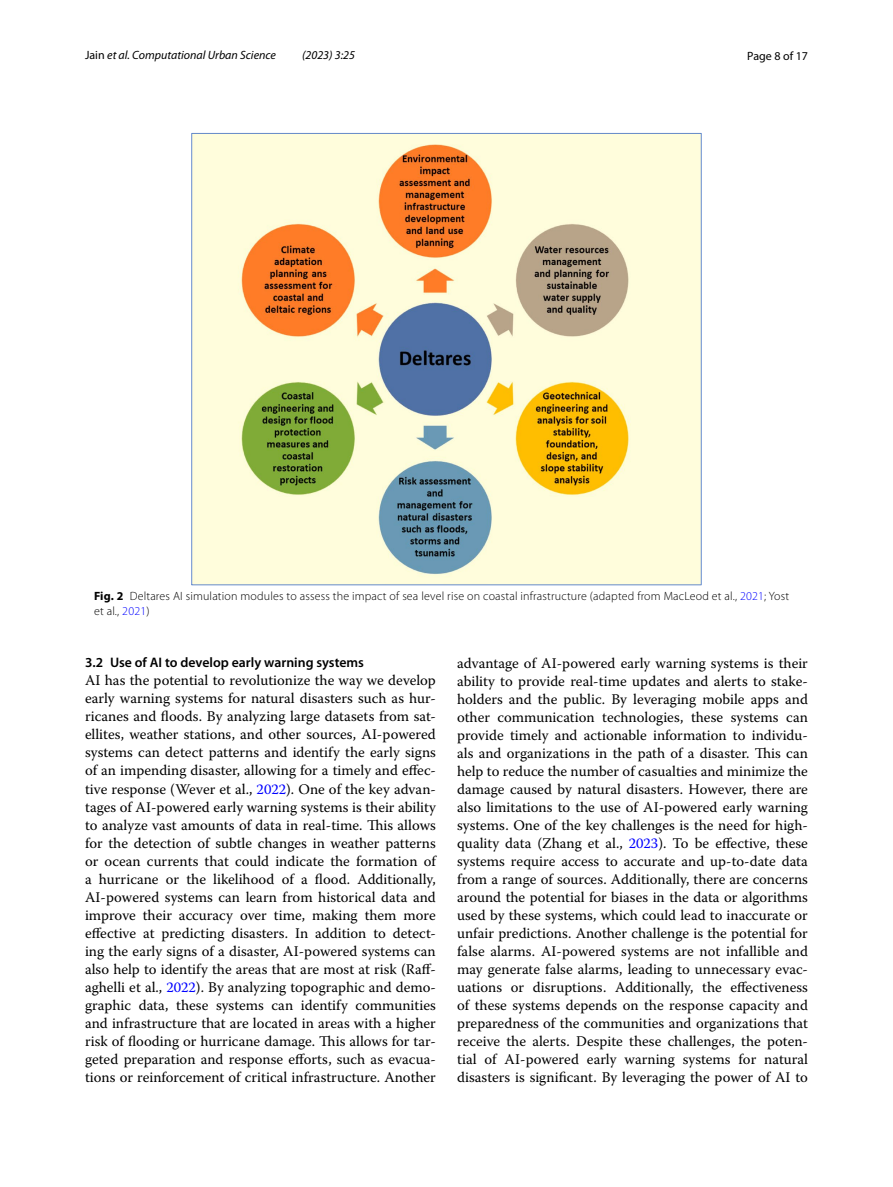
<style>
.page{position:relative;width:893px;height:1187px;background:#fff}
.page>*{position:absolute;margin:0;border:0;box-sizing:border-box;transform-origin:0 0}
.t1{font:14.7px/18px "Warnock Pro";color:#000;text-align:justify}
.t2{font:600 13.8px "Myriad Pro";color:#000}
.t3{font:300 12px/15px "Myriad Pro";letter-spacing:.015em;color:#000}
.t4{font:italic 12px "Myriad Pro";color:#000}
.t5{font:12px "Myriad Pro";color:#000}
.s1{font-style:normal}
.s2{font-weight:700}
.s3{color:#00f}
</style>
<div class="page">
<svg style="left:191px;top:133px;width:511px;height:452px;background:#e0d6af"></svg>
<p class="t4" style="left:85px;top:48px;width:192px"><span class="s1">Jain</span> et al. Computational Urban Science</p>
<p class="t4" style="left:302px;top:48px;width:54px">(2023) 3:25</p>
<p class="t5" style="left:747px;top:48px;width:62px">Page 8 of 17</p>
<p class="t3" style="left:94px;top:589px;width:697px"><span class="s2">Fig. 2</span> Deltares AI simulation modules to assess the impact of sea level rise on coastal infrastructure (adapted from MacLeod et al., <span class="s3">2021</span>; Yost et al., <span class="s3">2021</span>)</p>
<p class="t2" style="left:85px;top:654px;width:280px">3.2 Use of AI to develop early warning systems</p>
<p class="t1" style="left:85px;top:671px;width:352px">AI has the potential to revolutionize the way we develop early warning systems for natural disasters such as hur&shy;ricanes and floods. By analyzing large datasets from sat&shy;ellites, weather stations, and other sources, AI-powered systems can detect patterns and identify the early signs of an impending disaster, allowing for a timely and effec&shy;tive response (Wever et al., <span class="s3">2022</span>). One of the key advan&shy;tages of AI-powered early warning systems is their ability to analyze vast amounts of data in real-time. This allows for the detection of subtle changes in weather patterns or ocean currents that could indicate the formation of a hurricane or the likelihood of a flood. Additionally, AI-powered systems can learn from historical data and improve their accuracy over time, making them more effective at predicting disasters. In addition to detect&shy;ing the early signs of a disaster, AI-powered systems can also help to identify the areas that are most at risk (Raff&shy;aghelli et al., <span class="s3">2022</span>). By analyzing topographic and demo&shy;graphic data, these systems can identify communities and infrastructure that are located in areas with a higher risk of flooding or hurricane damage. This allows for tar&shy;geted preparation and response efforts, such as evacua&shy;tions or reinforcement of critical infrastructure. Another</p>
<p class="t1" style="left:457px;top:653px;width:352px">advantage of AI-powered early warning systems is their ability to provide real-time updates and alerts to stake&shy;holders and the public. By leveraging mobile apps and other communication technologies, these systems can provide timely and actionable information to individu&shy;als and organizations in the path of a disaster. This can help to reduce the number of casualties and minimize the damage caused by natural disasters. However, there are also limitations to the use of AI-powered early warning systems. One of the key challenges is the need for high&shy;quality data (Zhang et al., <span class="s3">2023</span>). To be effective, these systems require access to accurate and up-to-date data from a range of sources. Additionally, there are concerns around the potential for biases in the data or algorithms used by these systems, which could lead to inaccurate or unfair predictions. Another challenge is the potential for false alarms. AI-powered systems are not infallible and may generate false alarms, leading to unnecessary evac&shy;uations or disruptions. Additionally, the effectiveness of these systems depends on the response capacity and preparedness of the communities and organizations that receive the alerts. Despite these challenges, the poten&shy;tial of AI-powered early warning systems for natural disasters is significant. By leveraging the power of AI to</p>
</div>
